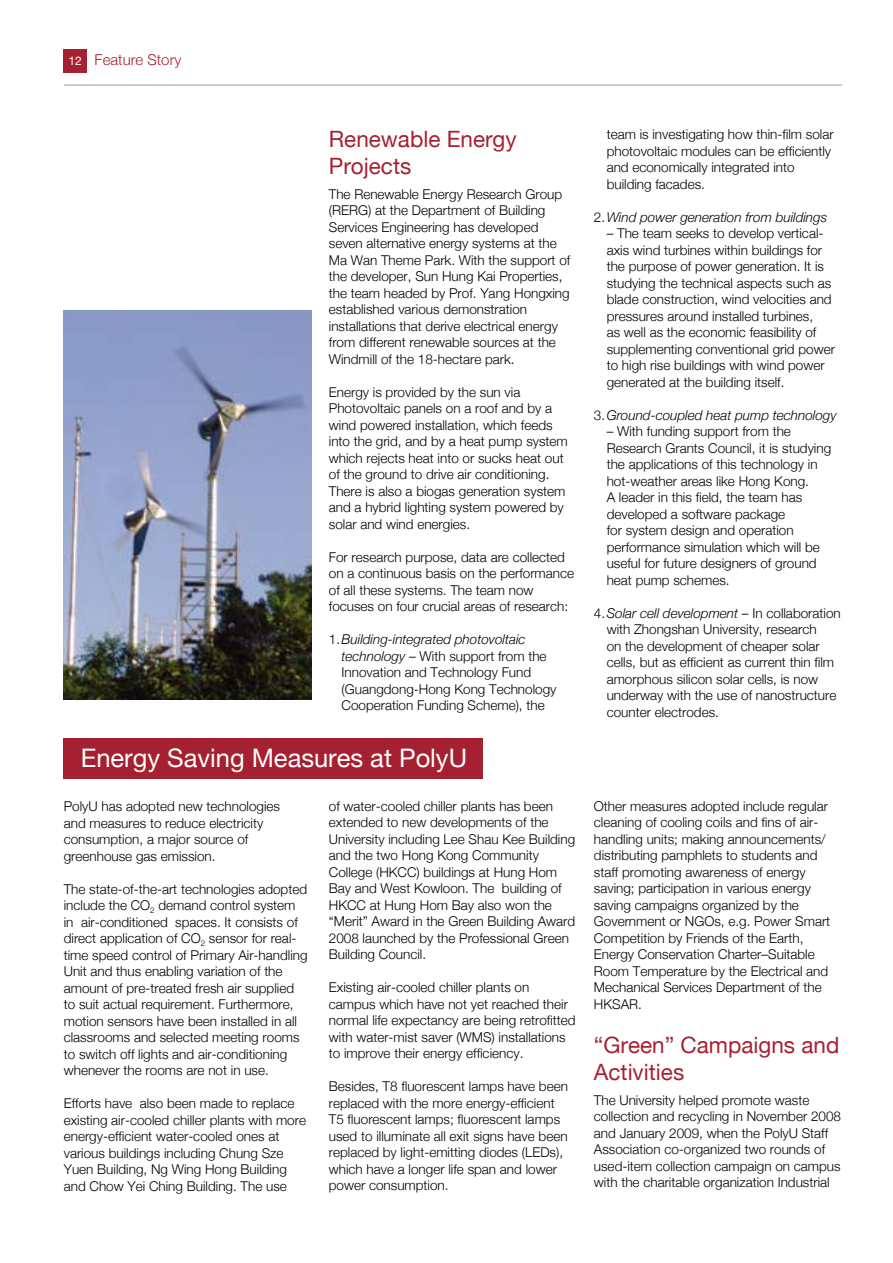
<style>
.page{position:relative;width:893px;height:1263px;background:#fff}
.page>*{position:absolute;margin:0;border:0;box-sizing:border-box;transform-origin:0 0}
.t1{font:25.5px "Helvetica Neue";color:#fff}
.t2{font:22.5px/27px "Helvetica Neue";color:#a52131}
.t3{font:300 15px "Helvetica Neue";color:#a52131}
.t4{font:300 13.5px/16.5px "Helvetica Neue";color:#000}
.t5{font:italic 300 13.5px "Helvetica Neue";color:#000}
.s1{font-weight:400;font-size:12px;color:#fff}
.s2{font-style:italic}
.s3{font-style:normal}
</style>
<div class="page">
<hr style="left:64px;top:85px;width:778px;height:1px;background:#9f9fa0">
<div style="left:64px;top:49px;width:23px;height:23px;background:#a52131"></div>
<div style="left:64px;top:738px;width:419px;height:41px;background:#a52131"></div>
<img style="left:64px;top:311px;width:248px;height:389px">
<p class="t3" style="left:69px;top:51px;width:105px"><span class="s1">12</span> Cove Story</p>
<p class="t3" style="left:95px;top:51px;width:88px">Feature Story</p>
<h2 class="t2" style="left:329px;top:125px;width:189px">Renewable Energy<br>Projects</h2>
<p class="t4" style="left:329px;top:186px;width:243px">The Renewable Energy Research Group (RERG) at the Department of Building Services Engineering has developed seven alternative energy systems at the Ma Wan Theme Park. With the support of the developer, Sun Hung Kai Properties, the team headed by Prof. Yang Hongxing established various demonstration installations that derive electrical energy from different renewable sources at the Windmill of the 18-hectare park.</p>
<p class="t4" style="left:329px;top:383px;width:241px">Energy is provided by the sun via Photovoltaic panels on a roof and by a wind powered installation, which feeds into the grid, and by a heat pump system which rejects heat into or sucks heat out of the ground to drive air conditioning.<br>There is also a biogas generation system and a hybrid lighting system powered by solar and wind energies.</p>
<p class="t4" style="left:329px;top:548px;width:247px">For research purpose, data are collected on a continuous basis on the performance of all these systems. The team now focuses on four crucial areas of research:</p>
<p class="t4" style="left:342px;top:631px;width:216px;text-indent:-13px">1.<span class="s2">Building-integrated photovoltaic technology</span> – With support from the Innovation and Technology Fund (Guangdong-Hong Kong Technology Cooperation Funding Scheme), the</p>
<h1 class="t1" style="left:81px;top:742px;width:388px">Energy Saving Measures at PolyU</h1>
<p class="t4" style="left:64px;top:798px;width:218px">PolyU has adopted new technologies and measures to reduce electricity consumption, a major source of greenhouse gas emission.</p>
<p class="t4" style="left:64px;top:880px;width:245px">The state-of-the-art technologies adopted include the CO<sub>2</sub> demand control system in air-conditioned spaces. It consists of direct application of CO<sub>2</sub> sensor for real&shy;time speed control of Primary Air-handling Unit and thus enabling variation of the amount of pre-treated fresh air supplied to suit actual requirement. Furthermore, motion sensors have been installed in all classrooms and selected meeting rooms to switch off lights and air-conditioning whenever the rooms are not in use.</p>
<p class="t4" style="left:64px;top:1095px;width:244px">Efforts have also been made to replace existing air-cooled chiller plants with more energy-efficient water-cooled ones at various buildings including Chung Sze Yuen Building, Ng Wing Hong Building and Chow Yei Ching Building. The use</p>
<p class="t4" style="left:329px;top:797px;width:248px">of water-cooled chiller plants has been extended to new developments of the University including Lee Shau Kee Building and the two Hong Kong Community College (HKCC) buildings at Hung Hom Bay and West Kowloon. The building of HKCC at Hung Hom Bay also won the “Merit” Award in the Green Building Award 2008 launched by the Professional Green Building Council.</p>
<p class="t4" style="left:329px;top:979px;width:248px">Existing air-cooled chiller plants on campus which have not yet reached their normal life expectancy are being retrofitted with water-mist saver (WMS) installations to improve their energy efficiency.</p>
<p class="t4" style="left:329px;top:1078px;width:241px">Besides, T8 fluorescent lamps have been replaced with the more energy-efficient T5 fluorescent lamps; fluorescent lamps used to illuminate all exit signs have been replaced by light-emitting diodes (LEDs), which have a longer life span and lower power consumption.</p>
<p class="t4" style="left:607px;top:126px;width:229px">team is investigating how thin-film solar photovoltaic modules can be efficiently and economically integrated into building facades.</p>
<p class="t5" style="left:594px;top:209px;width:235px"><span class="s3">2.</span>Wind power generation from buildings</p>
<p class="t4" style="left:607px;top:225px;width:230px">– The team seeks to develop vertical&shy;axis wind turbines within buildings for the purpose of power generation. It is studying the technical aspects such as blade construction, wind velocities and pressures around installed turbines,<br>as well as the economic feasibility of supplementing conventional grid power to high rise buildings with wind power generated at the building itself.</p>
<p class="t5" style="left:594px;top:407px;width:244px"><span class="s3">3.</span>Ground-coupled heat pump technology</p>
<p class="t4" style="left:607px;top:423px;width:226px">– With funding support from the Research Grants Council, it is studying the applications of this technology in hot-weather areas like Hong Kong.<br>A leader in this field, the team has developed a software package<br>for system design and operation performance simulation which will be useful for future designers of ground heat pump schemes.</p>
<p class="t4" style="left:607px;top:604px;width:236px;text-indent:-13px">4.<span class="s2">Solar cell development</span> – In collaboration with Zhongshan University, research<br>on the development of cheaper solar cells, but as efficient as current thin film amorphous silicon solar cells, is now underway with the use of nanostructure counter electrodes.</p>
<p class="t4" style="left:594px;top:797px;width:238px">Other measures adopted include regular cleaning of cooling coils and fins of air&shy;handling units; making announcements/ distributing pamphlets to students and staff promoting awareness of energy saving; participation in various energy saving campaigns organized by the Government or NGOs, e.g. Power Smart Competition by Friends of the Earth, Energy Conservation Charter–Suitable Room Temperature by the Electrical and Mechanical Services Department of the HKSAR.</p>
<h2 class="t2" style="left:594px;top:1031px;width:247px">“Green” Campaigns and<br>Activities</h2>
<p class="t4" style="left:594px;top:1091px;width:249px">The University helped promote waste collection and recycling in November 2008 and January 2009, when the PolyU Staff Association co-organized two rounds of used-item collection campaign on campus with the charitable organization Industrial</p>
</div>
